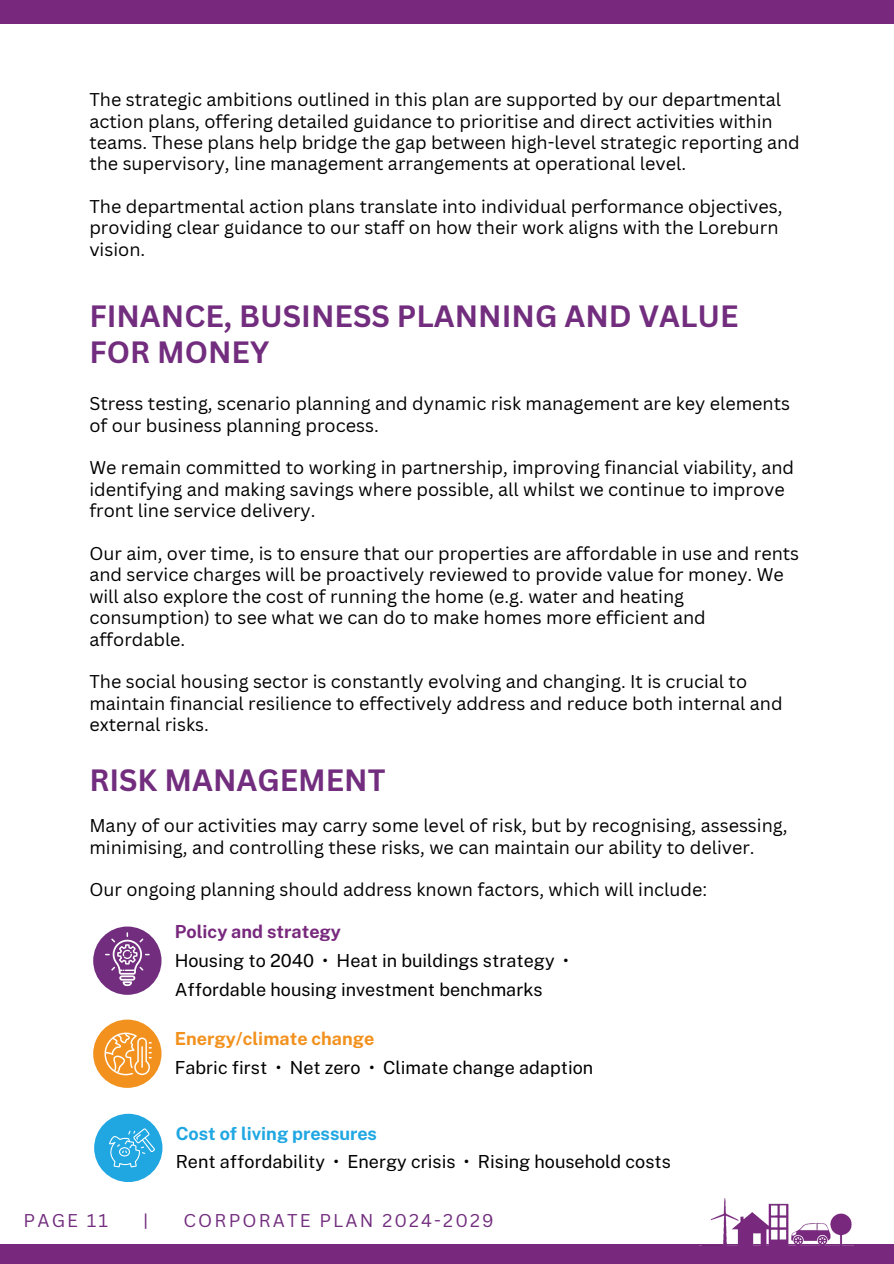
<style>
.page{position:relative;width:894px;height:1264px;background:#fff}
.page>*{position:absolute;margin:0;border:0;box-sizing:border-box;transform-origin:0 0}
.t1{font:700 30px/36px "Canva Sans";color:#722d7e}
.t2{font:18px/21.3px "Canva Sans";color:#000}
.t3{font:18px "Public Sans";color:#000}
.t4{font:18px "Canva Sans";letter-spacing:.12em;color:#722d7e}
.t5{font:700 18px "Public Sans";color:#20a7e2}
.t6{font:700 18px "Public Sans";color:#f2911e}
.t7{font:700 18px "Public Sans";color:#78297d}
</style>
<div class="page">
<div style="left:0;top:1244px;width:893px;height:19px;background:#78297d"></div>
<img style="left:699px;top:1198px;width:154px;height:48px">
<div style="left:93px;top:926px;width:68px;height:68px;background:#722d7e;border-radius:50%"></div>
<svg style="left:105px;top:932px;width:45px;height:54px"></svg>
<div style="left:93px;top:1019px;width:68px;height:68px;background:#f2911e;border-radius:50%"></div>
<svg style="left:104px;top:1032px;width:48px;height:43px"></svg>
<div style="left:0;top:0;width:893px;height:23px;background:#78297d"></div>
<div style="left:94px;top:1113px;width:68px;height:69px;background:#20a7e2;border-radius:50%"></div>
<svg style="left:109px;top:1128px;width:46px;height:39px"></svg>
<p class="t2" style="left:89px;top:88px;width:711px">The strategic ambitions outlined in this plan are supported by our departmental action plans, offering detailed guidance to prioritise and direct activities within teams. These plans help bridge the gap between high-level strategic reporting and the supervisory, line management arrangements at operational level.</p>
<h1 class="t2" style="left:89px;top:195px;width:694px">The departmental action plans translate into individual performance objectives, providing clear guidance to our staff on how their work aligns with the Loreburn vision.</h1>
<p class="t1" style="left:89px;top:297px;width:650px">FINANCE, BUSINESS PLANNING AND VALUE<br>FOR MONEY</p>
<p class="t2" style="left:89px;top:392px;width:702px">Stress testing, scenario planning and dynamic risk management are key elements of our business planning process.</p>
<h1 class="t2" style="left:89px;top:457px;width:706px">We remain committed to working in partnership, improving financial viability, and identifying and making savings where possible, all whilst we continue to improve front line service delivery.</h1>
<p class="t2" style="left:89px;top:542px;width:711px">Our aim, over time, is to ensure that our properties are affordable in use and rents and service charges will be proactively reviewed to provide value for money. We will also explore the cost of running the home (e.g. water and heating consumption) to see what we can do to make homes more efficient and affordable.</p>
<p class="t2" style="left:89px;top:670px;width:694px">The social housing sector is constantly evolving and changing. It is crucial to maintain financial resilience to effectively address and reduce both internal and external risks.</p>
<p class="t1" style="left:89px;top:761px;width:297px">RISK MANAGEMENT</p>
<p class="t2" style="left:89px;top:814px;width:699px">Many of our activities may carry some level of risk, but by recognising, assessing, minimising, and controlling these risks, we can maintain our ability to deliver.</p>
<h3 class="t2" style="left:89px;top:878px;width:619px">Our ongoing planning should address known factors, which will include:</h3>
<p class="t7" style="left:175px;top:920px;width:168px">Policy and strategy</p>
<p class="t3" style="left:175px;top:949px;width:395px">Housing to 2040 • Heat in buildings strategy •</p>
<p class="t3" style="left:175px;top:978px;width:369px">Affordable housing investment benchmarks</p>
<p class="t6" style="left:175px;top:1028px;width:201px">Energy/climate change</p>
<h3 class="t3" style="left:175px;top:1057px;width:420px">Fabric first • Net zero • Climate change adaption</h3>
<h3 class="t5" style="left:176px;top:1122px;width:203px">Cost of living pressures</h3>
<p class="t3" style="left:176px;top:1151px;width:496px">Rent affordability • Energy crisis • Rising household costs</p>
<p class="t4" style="left:24px;top:1207px;width:86px">PAGE 11</p>
<p class="t4" style="left:143px;top:1207px;width:7px">|</p>
<p class="t4" style="left:183px;top:1207px;width:311px">CORPORATE PLAN 2024-2029</p>
</div>
